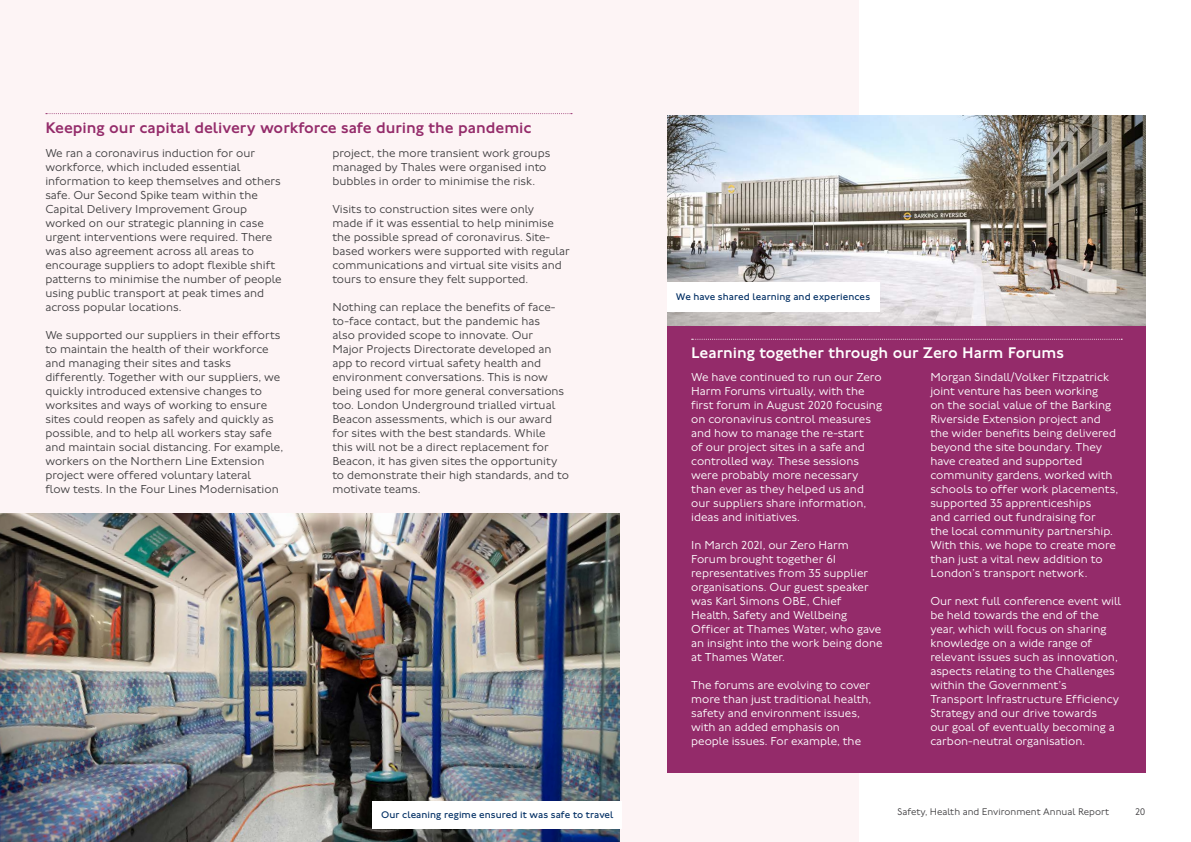
<style>
.page{position:relative;width:1191px;height:842px;background:#fff}
.page>*{position:absolute;margin:0;border:0;box-sizing:border-box;transform-origin:0 0}
.Story_Header_16_18_h3{font:500 16px "Johnston 100";color:#942b6a}
.Story_Header_16_18_W_O_h3{font:500 16px "Johnston 100";color:#fff}
.Body_12_14_P{font:300 12px/14px "Johnston 100";color:#414042}
.Body_12_14_W_O_P{font:300 12px/14px "Johnston 100";color:#fff}
.PictureCaption_10_12_P{font:10px "Johnston 100";letter-spacing:.005em;color:#002e63}
.t1{font:300 10px "Johnston 100";color:#414042}
</style>
<div class="page">
<div style="left:0;top:0;width:858px;height:842px;background:#fdf4f5"></div>
<svg style="left:46px;top:113px;width:526px;height:1px"></svg>
<img style="left:0;top:513px;width:619px;height:329px">
<div style="left:372px;top:801px;width:250px;height:28px;background:#fff"></div>
<div style="left:667px;top:325px;width:478px;height:447px;background:#942b6a"></div>
<svg style="left:691px;top:339px;width:431px;height:1px"></svg>
<img style="left:667px;top:115px;width:478px;height:210px">
<div style="left:667px;top:282px;width:212px;height:29px;background:#fff"></div>
<h3 class="Story_Header_16_18_h3" style="left:45px;top:118px;width:488px">Keeping our capital delivery workforce safe during the pandemic</h3>
<p class="Body_12_14_P" style="left:45px;top:147px;width:238px">We ran a coronavirus induction for our workforce, which included essential information to keep themselves and others safe. Our Second Spike team within the Capital Delivery Improvement Group worked on our strategic planning in case urgent interventions were required. There was also agreement across all areas to encourage suppliers to adopt flexible shift patterns to minimise the number of people using public transport at peak times and across popular locations.</p>
<p class="Body_12_14_P" style="left:45px;top:329px;width:239px">We supported our suppliers in their efforts to maintain the health of their workforce and managing their sites and tasks differently. Together with our suppliers, we quickly introduced extensive changes to worksites and ways of working to ensure sites could reopen as safely and quickly as possible, and to help all workers stay safe and maintain social distancing. For example, workers on the Northern Line Extension project were offered voluntary lateral<br>flow tests. In the Four Lines Modernisation</p>
<p class="Body_12_14_P" style="left:332px;top:147px;width:219px">project, the more transient work groups managed by Thales were organised into bubbles in order to minimise the risk.</p>
<p class="Body_12_14_P" style="left:332px;top:203px;width:239px">Visits to construction sites were only<br>made if it was essential to help minimise the possible spread of coronavirus. Site&shy;based workers were supported with regular communications and virtual site visits and tours to ensure they felt supported.</p>
<p class="Body_12_14_P" style="left:332px;top:301px;width:238px">Nothing can replace the benefits of face&shy;to-face contact, but the pandemic has<br>also provided scope to innovate. Our<br>Major Projects Directorate developed an app to record virtual safety health and environment conversations. This is now being used for more general conversations too. London Underground trialled virtual Beacon assessments, which is our award for sites with the best standards. While<br>this will not be a direct replacement for Beacon, it has given sites the opportunity to demonstrate their high standards, and to motivate teams.</p>
<p class="PictureCaption_10_12_P" style="left:381px;top:809px;width:234px">Our cleaning regime ensured it was safe to travel</p>
<p class="PictureCaption_10_12_P" style="left:676px;top:291px;width:196px">We have shared learning and experiences</p>
<h3 class="Story_Header_16_18_W_O_h3" style="left:691px;top:344px;width:374px">Learning together through our Zero Harm Forums</h3>
<p class="Body_12_14_W_O_P" style="left:691px;top:371px;width:192px">We have continued to run our Zero<br>Harm Forums virtually, with the first forum in August 2020 focusing on coronavirus control measures and how to manage the re-start<br>of our project sites in a safe and controlled way. These sessions were probably more necessary than ever as they helped us and our suppliers share information, ideas and initiatives.</p>
<p class="Body_12_14_W_O_P" style="left:691px;top:539px;width:193px">In March 2021, our Zero Harm<br>Forum brought together 61 representatives from 35 supplier organisations. Our guest speaker was Karl Simons OBE, Chief<br>Health, Safety and Wellbeing<br>Officer at Thames Water, who gave an insight into the work being done at Thames Water.</p>
<p class="Body_12_14_W_O_P" style="left:691px;top:679px;width:182px">The forums are evolving to cover more than just traditional health, safety and environment issues, with an added emphasis on people issues. For example, the</p>
<p class="Body_12_14_W_O_P" style="left:930px;top:371px;width:189px">Morgan Sindall/Volker Fitzpatrick joint venture has been working<br>on the social value of the Barking<br>Riverside Extension project and the wider benefits being delivered beyond the site boundary. They have created and supported community gardens, worked with schools to offer work placements, supported 35 apprenticeships<br>and carried out fundraising for<br>the local community partnership.<br>With this, we hope to create more than just a vital new addition to<br>London’s transport network.</p>
<p class="Body_12_14_W_O_P" style="left:930px;top:595px;width:192px">Our next full conference event will be held towards the end of the year, which will focus on sharing knowledge on a wide range of relevant issues such as innovation, aspects relating to the Challenges within the Government’s<br>Transport Infrastructure Efficiency<br>Strategy and our drive towards<br>our goal of eventually becoming a carbon-neutral organisation.</p>
<p class="t1" style="left:897px;top:807px;width:213px">Safety, Health and Environment Annual Report</p>
<p class="t1" style="left:1135px;top:807px;width:12px">20</p>
</div>
